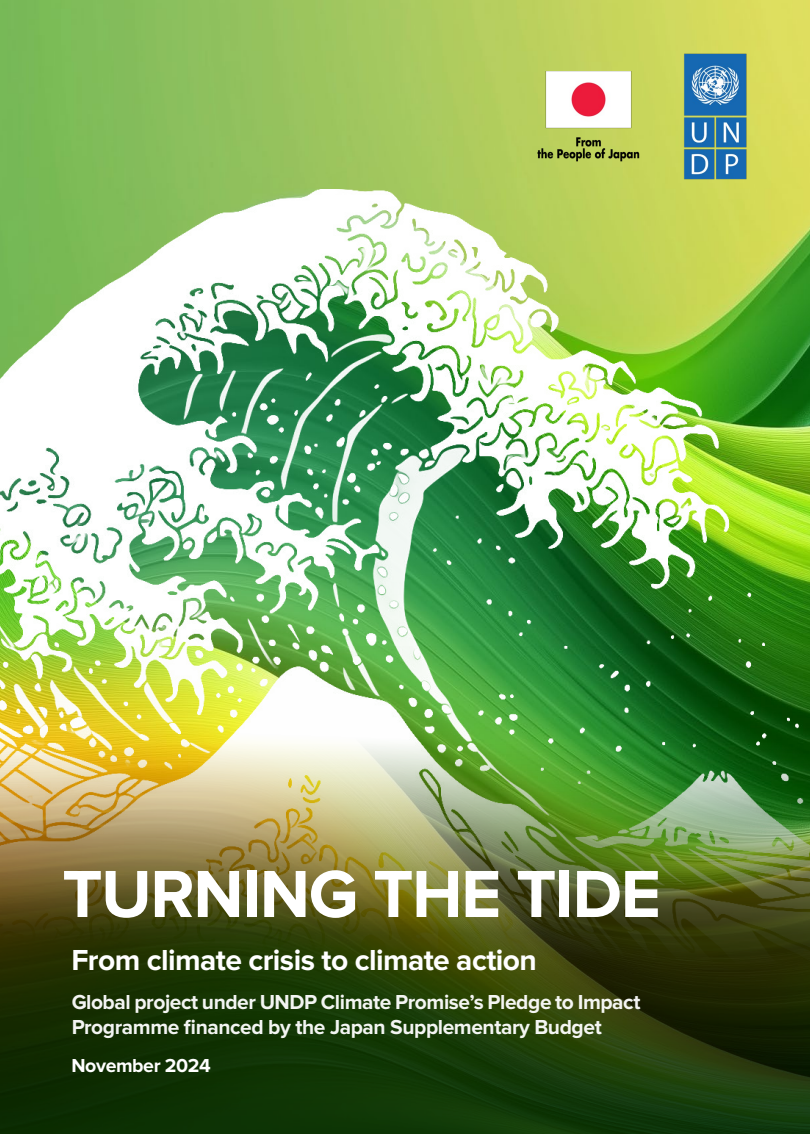
<style>
.page{position:relative;width:810px;height:1134px;background:#fff}
.page>*{position:absolute;margin:0;border:0;box-sizing:border-box;transform-origin:0 0}
.t1{font:700 69px "Proxima Nova";letter-spacing:-.02em;color:#fff}
.t2{font:700 30px "Proxima Nova";letter-spacing:-.02em;color:#fff}
.t3{font:700 21px/25.2px "Proxima Nova";letter-spacing:-.02em;color:#fff}
.t4{font:700 19.5px "Proxima Nova";letter-spacing:-.02em;color:#fff}
</style>
<div class="page">
<img style="left:0;top:0;width:810px;height:189px">
<img style="left:0;top:189px;width:810px;height:458px">
<img style="left:0;top:647px;width:810px;height:487px">
<img style="left:683px;top:54px;width:63px;height:125px">
<img style="left:530px;top:71px;width:117px;height:91px">
<h1 class="t1" style="left:62px;top:854px;width:600px">TURNING THE TIDE</h1>
<h2 class="t2" style="left:71px;top:943px;width:467px">From climate crisis to climate action</h2>
<p class="t3" style="left:71px;top:990px;width:571px">Global project under UNDP Climate Promise’s Pledge to Impact<br>Programme financed by the Japan Supplementary Budget</p>
<p class="t4" style="left:71px;top:1055px;width:141px">November 2024</p>
</div>
